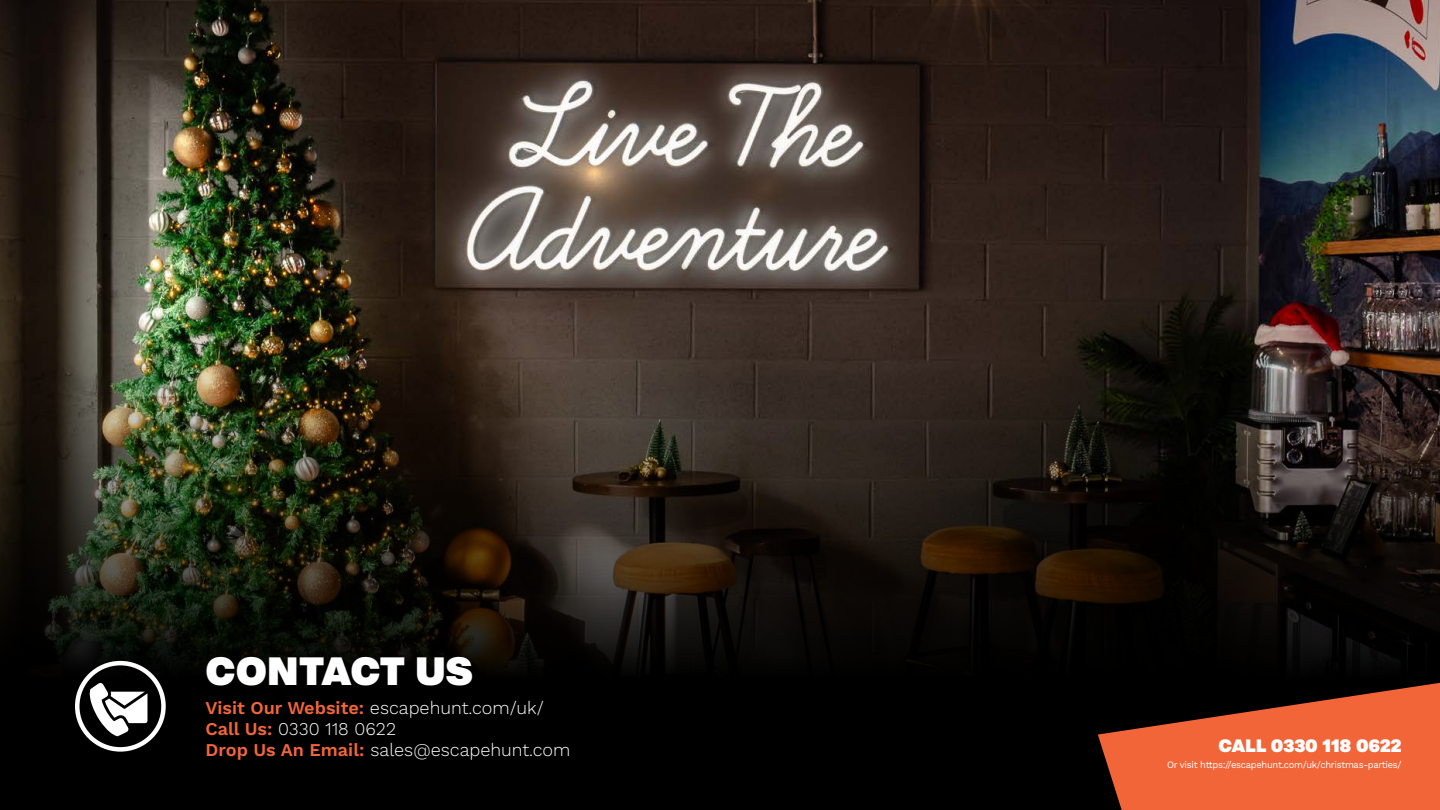
<style>
.page{position:relative;width:1440px;height:810px;background:#fff}
.page>*{position:absolute;margin:0;border:0;box-sizing:border-box;transform-origin:0 0}
.t1{font:900 49.5px "Nitti Grotesk";letter-spacing:-.005em;color:#fff}
.t2{font:900 22.5px "Nitti Grotesk";color:#fff}
.t3{font:300 18px/21px "Work Sans";color:#fff}
.t4{font:300 13.5px "Work Sans";color:#fff}
.t5{font:9.75px "Work Sans";letter-spacing:-.03em;color:#fff;scale:.96 1}
.s1{font-weight:600;color:#f26539}
</style>
<div class="page">
<img style="left:0;top:0;width:1440px;height:320px">
<img style="left:0;top:320px;width:1440px;height:490px">
<svg style="left:90px;top:682px;width:57px;height:54px"></svg>
<div style="left:75px;top:661px;width:91px;height:91px;border:4px solid #fff;border-radius:50%"></div>
<div style="left:1061px;top:680px;width:379px;height:130px;background:#000"></div>
<svg style="left:1098px;top:683px;width:342px;height:127px;background:#bb4e2c"></svg>
<h1 class="t1" style="left:206px;top:641px;width:269px">CONTACT US</h1>
<p class="t3" style="left:206px;top:698px;width:367px"><span class="s1">Visit Our Website:</span> escapehunt.com/uk/<br><span class="s1">Call Us:</span> 0330 118 0622<br><span class="s1">Drop Us An Email:</span> sales@escapehunt.com</p>
<p class="t2" style="left:1219px;top:732px;width:185px">CALL 0330 118 0622</p>
<p class="t5" style="left:1167px;top:757px;width:246px">Or visit https://escapehunt.com/uk/christmas-parties/</p>
<p class="t4" style="left:1375px;top:761px;width:15px">26</p>
</div>
